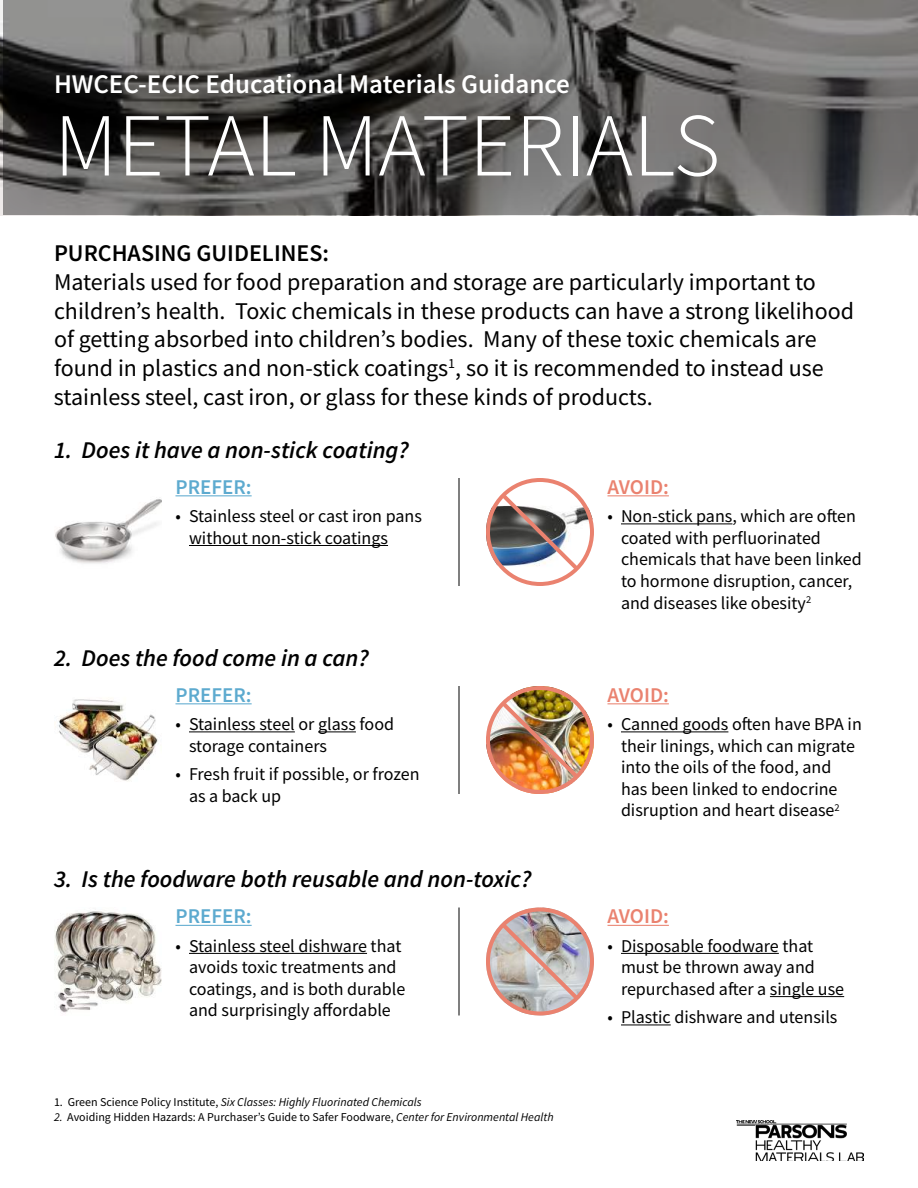
<style>
.page{position:relative;width:918px;height:1188px;background:#fff}
.page>*{position:absolute;margin:0;border:0;box-sizing:border-box;transform-origin:0 0}
.t1{font:300 90px "Source Sans Pro";color:#fff}
.t2{font:600 27px "Source Sans Pro";color:#fff}
.t3{font:24px/28.8px "Source Sans Pro";color:#000}
.t4{font:italic 600 24px "Source Sans Pro";color:#000}
.t5{font:600 24px "Source Sans Pro";color:#000}
.t6{font:600 21px "Source Sans Pro";color:#5daacf}
.t7{font:600 21px "Source Sans Pro";letter-spacing:-.005em;color:#ea826f}
.t8{font:18px/21.6px "Source Sans Pro";color:#000}
.t9{font:12px "Source Sans Pro";color:#000}
.t10{font:italic 12px "Source Sans Pro";color:#000}
.s1{font-style:normal}
.s2{font-style:italic}
</style>
<div class="page">
<img style="left:737px;top:1120px;width:127px;height:41px">
<svg style="left:3px;top:0;width:915px;height:214px;background:#5a5857"></svg>
<hr style="left:608px;top:495px;width:61px;height:1px;background:#ea826f">
<hr style="left:621px;top:523px;width:111px;height:1px;background:#000">
<img style="left:55px;top:499px;width:107px;height:65px">
<hr style="left:176px;top:495px;width:76px;height:1px;background:#5daacf">
<hr style="left:189px;top:545px;width:199px;height:1px;background:#000">
<hr style="left:459px;top:478px;width:1px;height:108px;background:#000">
<svg style="left:488px;top:480px;width:104px;height:104px"></svg>
<img style="left:486px;top:498px;width:108px;height:68px">
<div style="left:486px;top:478px;width:108px;height:108px;border:4px solid #ea826f;border-radius:50%"></div>
<img style="left:498px;top:490px;width:84px;height:84px">
<hr style="left:608px;top:703px;width:61px;height:1px;background:#ea826f">
<hr style="left:621px;top:731px;width:107px;height:1px;background:#000">
<img style="left:58px;top:699px;width:100px;height:82px">
<hr style="left:176px;top:703px;width:76px;height:1px;background:#5daacf">
<hr style="left:189px;top:731px;width:106px;height:1px;background:#000">
<hr style="left:318px;top:731px;width:38px;height:1px;background:#000">
<hr style="left:459px;top:686px;width:1px;height:108px;background:#000">
<img style="left:486px;top:686px;width:108px;height:108px;border-radius:54px">
<div style="left:486px;top:686px;width:108px;height:108px;border:4px solid #ea826f;border-radius:50%"></div>
<img style="left:498px;top:698px;width:84px;height:84px">
<hr style="left:608px;top:925px;width:61px;height:1px;background:#ea826f">
<hr style="left:621px;top:953px;width:158px;height:1px;background:#000">
<hr style="left:770px;top:996px;width:74px;height:1px;background:#000">
<hr style="left:621px;top:1025px;width:50px;height:1px;background:#000">
<img style="left:55px;top:911px;width:107px;height:102px">
<hr style="left:176px;top:925px;width:76px;height:1px;background:#5daacf">
<hr style="left:189px;top:953px;width:178px;height:1px;background:#000">
<hr style="left:459px;top:908px;width:1px;height:108px;background:#000">
<img style="left:486px;top:908px;width:108px;height:108px;border-radius:54px">
<div style="left:486px;top:908px;width:108px;height:108px;border:4px solid #ea826f;border-radius:50%"></div>
<img style="left:498px;top:920px;width:84px;height:83px">
<h2 class="t2" style="left:54px;top:66px;width:518px">HWCEC-ECIC Educational Materials Guidance</h2>
<h1 class="t1" style="left:54px;top:90px;width:668px">METAL MATERIALS</h1>
<h3 class="t5" style="left:54px;top:237px;width:277px">PURCHASING GUIDELINES:</h3>
<p class="t3" style="left:54px;top:267px;width:802px">Materials used for food preparation and storage are particularly important to children’s health. Toxic chemicals in these products can have a strong likelihood of getting absorbed into children’s bodies. Many of these toxic chemicals are found in plastics and non-stick coatings<sup>1</sup>, so it is recommended to instead use stainless steel, cast iron, or glass for these kinds of products.</p>
<h3 class="t4" style="left:54px;top:434px;width:356px">1. Does it have a non-stick coating?</h3>
<p class="t6" style="left:176px;top:473px;width:78px">PREFER:</p>
<p class="t8" style="left:189px;top:505px;width:234px;text-indent:-14px">• Stainless steel or cast iron pans without non-stick coatings</p>
<h3 class="t4" style="left:54px;top:642px;width:316px">2. Does the food come in a can?</h3>
<p class="t6" style="left:176px;top:681px;width:78px">PREFER:</p>
<p class="t8" style="left:189px;top:713px;width:207px;text-indent:-14px">• Stainless steel or glass food storage containers</p>
<p class="t8" style="left:189px;top:763px;width:232px;text-indent:-14px">• Fresh fruit if possible, or frozen as a back up</p>
<h3 class="t4" style="left:54px;top:864px;width:479px">3. Is the foodware both reusable and non-toxic?</h3>
<p class="t6" style="left:176px;top:902px;width:78px">PREFER:</p>
<p class="t8" style="left:189px;top:935px;width:218px;text-indent:-14px">• Stainless steel dishware that avoids toxic treatments and coatings, and is both durable and surprisingly affordable</p>
<p class="t10" style="left:54px;top:1094px;width:369px"><span class="s1">1. Green Science Policy Institute,</span> Six Classes: Highly Fluorinated Chemicals</p>
<p class="t9" style="left:54px;top:1109px;width:501px"><span class="s2">2.</span> Avoiding Hidden Hazards: A Purchaser’s Guide to Safer Foodware, <span class="s2">Center for Environmental Health</span></p>
<p class="t7" style="left:608px;top:473px;width:63px">AVOID:</p>
<p class="t8" style="left:621px;top:505px;width:242px;text-indent:-14px">• Non-stick pans, which are often coated with perfluorinated chemicals that have been linked to hormone disruption, cancer, and diseases like obesity<sup>2</sup></p>
<p class="t7" style="left:608px;top:681px;width:63px">AVOID:</p>
<p class="t8" style="left:621px;top:713px;width:242px;text-indent:-14px">• Canned goods often have BPA in their linings, which can migrate into the oils of the food, and has been linked to endocrine disruption and heart disease<sup>2</sup></p>
<p class="t7" style="left:608px;top:902px;width:63px">AVOID:</p>
<p class="t8" style="left:621px;top:935px;width:225px;text-indent:-14px">• Disposable foodware that must be thrown away and repurchased after a single use</p>
<p class="t8" style="left:608px;top:1006px;width:232px">• Plastic dishware and utensils</p>
</div>
